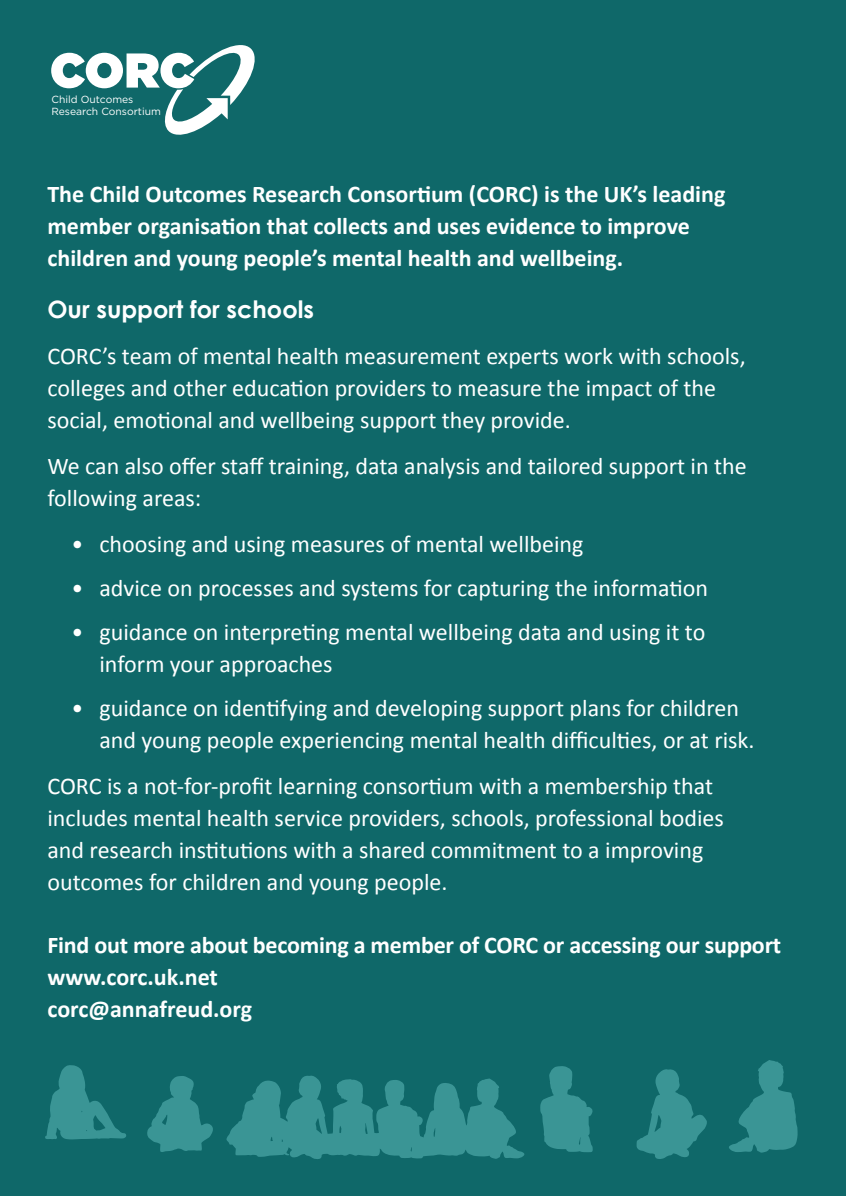
<style>
.page{position:relative;width:846px;height:1196px;background:#fff}
.page>*{position:absolute;margin:0;border:0;box-sizing:border-box;transform-origin:0 0}
.t1{font:24px/32px "Calibri";color:#fff}
.t2{font:700 24px/32px "Calibri";color:#fff}
.t3{font:700 24px "Century Gothic";color:#fff}
.t4{font:10.4px/12.4px "Gotham";color:#fff}
</style>
<div class="page">
<div style="left:0;top:0;width:845px;height:1196px;background:#0f6869"></div>
<svg style="left:51px;top:45px;width:204px;height:90px"></svg>
<svg style="left:226px;top:1075px;width:298px;height:84px"></svg>
<svg style="left:45px;top:1065px;width:81px;height:74px"></svg>
<svg style="left:636px;top:1069px;width:71px;height:90px"></svg>
<svg style="left:540px;top:1066px;width:52px;height:86px"></svg>
<svg style="left:147px;top:1076px;width:66px;height:76px"></svg>
<svg style="left:729px;top:1060px;width:68px;height:92px"></svg>
<p class="t4" style="left:51px;top:92px;width:111px">Child Outcomes<br>Research Consortium</p>
<p class="t2" style="left:47px;top:178px;width:679px">The Child Outcomes Research Consortium (CORC) is the UK’s leading member organisation that collects and uses evidence to improve children and young people’s mental health and wellbeing.</p>
<p class="t3" style="left:47px;top:294px;width:268px">Our support for schools</p>
<p class="t1" style="left:47px;top:340px;width:699px">CORC’s team of mental health measurement experts work with schools, colleges and other education providers to measure the impact of the social, emotional and wellbeing support they provide.</p>
<p class="t1" style="left:47px;top:450px;width:700px">We can also offer staff training, data analysis and tailored support in the following areas:</p>
<p class="t1" style="left:71px;top:528px;width:513px">• choosing and using measures of mental wellbeing</p>
<p class="t1" style="left:71px;top:572px;width:638px">• advice on processes and systems for capturing the information</p>
<p class="t1" style="left:99px;top:616px;width:607px;text-indent:-28px">• guidance on interpreting mental wellbeing data and using it to inform your approaches</p>
<p class="t1" style="left:99px;top:692px;width:656px;text-indent:-28px">• guidance on identifying and developing support plans for children and young people experiencing mental health difficulties, or at risk.</p>
<p class="t1" style="left:47px;top:770px;width:677px">CORC is a not-for-profit learning consortium with a membership that includes mental health service providers, schools, professional bodies and research institutions with a shared commitment to a improving outcomes for children and young people.</p>
<p class="t2" style="left:47px;top:929px;width:735px">Find out more about becoming a member of CORC or accessing our support</p>
<p class="t2" style="left:47px;top:961px;width:172px">www.corc.uk.net</p>
<p class="t2" style="left:47px;top:993px;width:206px">corc@annafreud.org</p>
</div>
